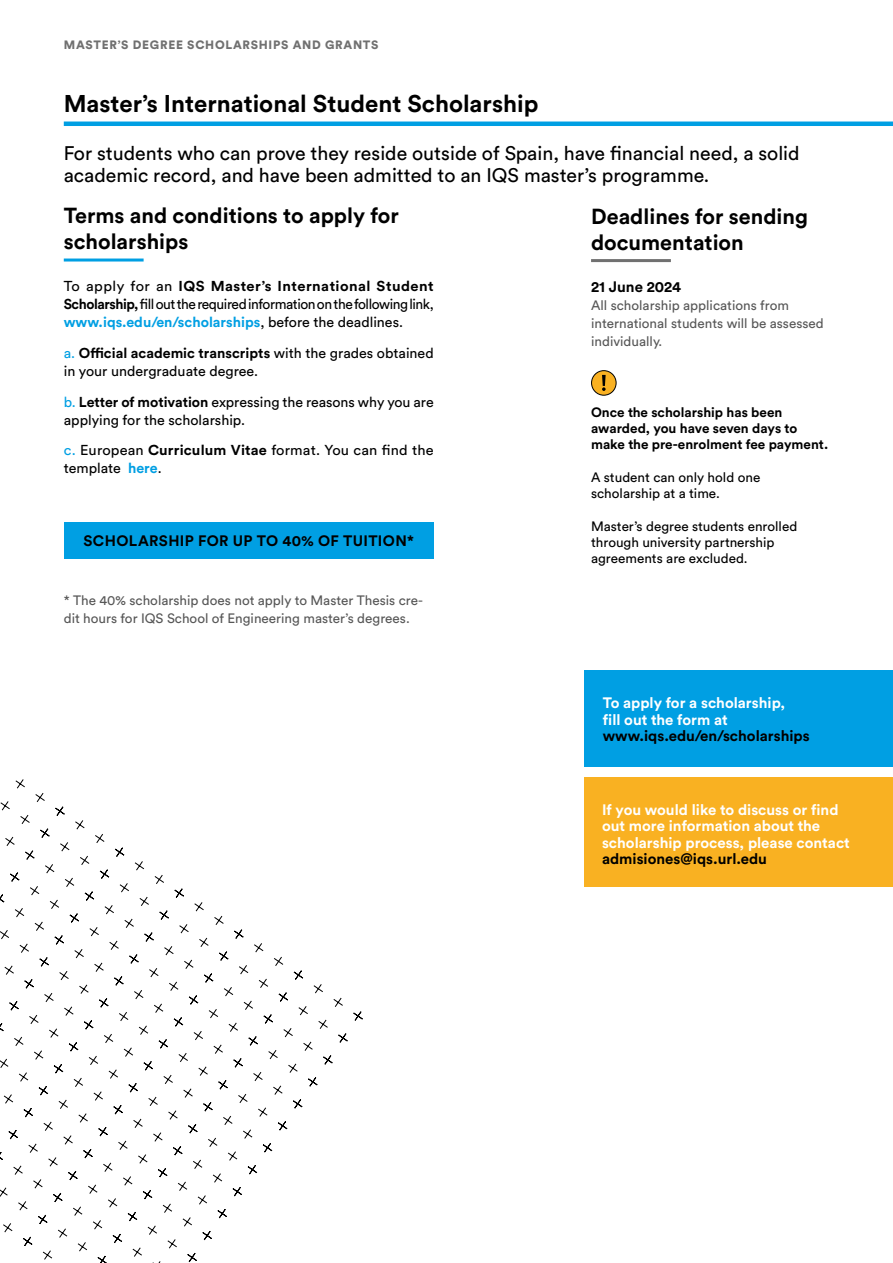
<style>
.page{position:relative;width:893px;height:1263px;background:#fff}
.page>*{position:absolute;margin:0;border:0;box-sizing:border-box;transform-origin:0 0}
.t1{font:700 24px "Circular Std";color:#000}
.t2{font:700 21.6px/26px "Circular Std";color:#000}
.t3{font:19.5px/22.5px "Circular Std";color:#000}
.t4{font:700 15px/16.5px "Circular Std";color:#fff}
.t5{font:700 15px "Circular Std";color:#000}
.t6{font:700 15px "Circular Std";letter-spacing:.025em;color:#000}
.t7{font:14.25px/18px "Circular Std";color:#000}
.t8{font:13.5px/18px "Circular Std";color:#575757}
.t9{font:13.5px/16.2px "Circular Std";color:#000}
.t10{font:700 13.5px/16.2px "Circular Std";color:#000}
.t11{font:900 12px "Circular Std";letter-spacing:.06em;color:#707070}
.s1{font-weight:700}
.s2{font-weight:700;color:#009fe3}
.s3{color:#009fe3}
</style>
<div class="page">
<div style="left:64px;top:522px;width:370px;height:36px;background:#009fe3"></div>
<hr style="left:65px;top:258px;width:77px;height:3px;background:#009fe3">
<hr style="left:66px;top:122px;width:827px;height:4px;background:#009fe3">
<hr style="left:593px;top:259px;width:76px;height:3px;background:#707070">
<div style="left:592px;top:371px;width:24px;height:24px;background:#f9b122;border-radius:50%"></div>
<div style="left:591px;top:370px;width:26px;height:26px;border:1px solid #000;border-radius:50%"></div>
<svg style="left:602px;top:375px;width:4px;height:16px"></svg>
<svg style="left:0;top:1175px;width:242px;height:88px"></svg>
<svg style="left:0;top:1109px;width:288px;height:66px"></svg>
<svg style="left:0;top:1043px;width:333px;height:66px"></svg>
<svg style="left:0;top:779px;width:363px;height:264px"></svg>
<div style="left:585px;top:670px;width:308px;height:97px;background:#009fe3"></div>
<div style="left:585px;top:777px;width:308px;height:110px;background:#f9b122"></div>
<p class="t11" style="left:64px;top:36px;width:316px">MASTER’S DEGREE SCHOLARSHIPS AND GRANTS</p>
<h1 class="t1" style="left:64px;top:88px;width:476px">Master’s International Student Scholarship</h1>
<h3 class="t3" style="left:64px;top:141px;width:737px">For students who can prove they reside outside of Spain, have financial need, a solid academic record, and have been admitted to an IQS master’s programme.</h3>
<h2 class="t2" style="left:64px;top:202px;width:337px">Terms and conditions to apply for scholarships</h2>
<h2 class="t2" style="left:591px;top:203px;width:218px">Deadlines for sending documentation</h2>
<p class="t5" style="left:591px;top:277px;width:91px">21 June 2024</p>
<p class="t8" style="left:591px;top:296px;width:234px">All scholarship applications from international students will be assessed individually.</p>
<p class="t7" style="left:64px;top:277px;width:371px;text-align:justify">To apply for an <span class="s1">IQS Master’s International Student Scholarship,</span> fill out the required information on the following link, <span class="s2">www.iqs.edu/en/scholarships</span>, before the deadlines.</p>
<p class="t7" style="left:64px;top:344px;width:371px"><span class="s3">a.</span> <span class="s1">Official academic transcripts</span> with the grades obtained in your undergraduate degree.</p>
<p class="t7" style="left:64px;top:392px;width:371px"><span class="s3">b.</span> <span class="s1">Letter of motivation</span> expressing the reasons why you are applying for the scholarship.</p>
<p class="t7" style="left:64px;top:441px;width:371px"><span class="s3">c.</span> European <span class="s1">Curriculum Vitae</span> format. You can find the template <span class="s2">here</span>.</p>
<p class="t10" style="left:591px;top:404px;width:239px">Once the scholarship has been awarded, you have seven days to make the pre-enrolment fee payment.</p>
<p class="t9" style="left:591px;top:469px;width:171px">A student can only hold one scholarship at a time.</p>
<p class="t9" style="left:591px;top:517px;width:208px">Master’s degree students enrolled through university partnership agreements are excluded.</p>
<p class="t6" style="left:84px;top:531px;width:332px">SCHOLARSHIP FOR UP TO 40% OF TUITION*</p>
<p class="t8" style="left:64px;top:591px;width:361px">* The 40% scholarship does not apply to Master Thesis cre&shy;dit hours for IQS School of Engineering master’s degrees.</p>
<p class="t4" style="left:603px;top:694px;width:184px">To apply for a scholarship, fill out the form at</p>
<p class="t5" style="left:603px;top:726px;width:208px">www.iqs.edu/en/scholarships</p>
<p class="t4" style="left:602px;top:801px;width:249px">If you would like to discuss or find out more information about the scholarship process, please contact</p>
<p class="t5" style="left:602px;top:849px;width:166px">admisiones@iqs.url.edu</p>
</div>
